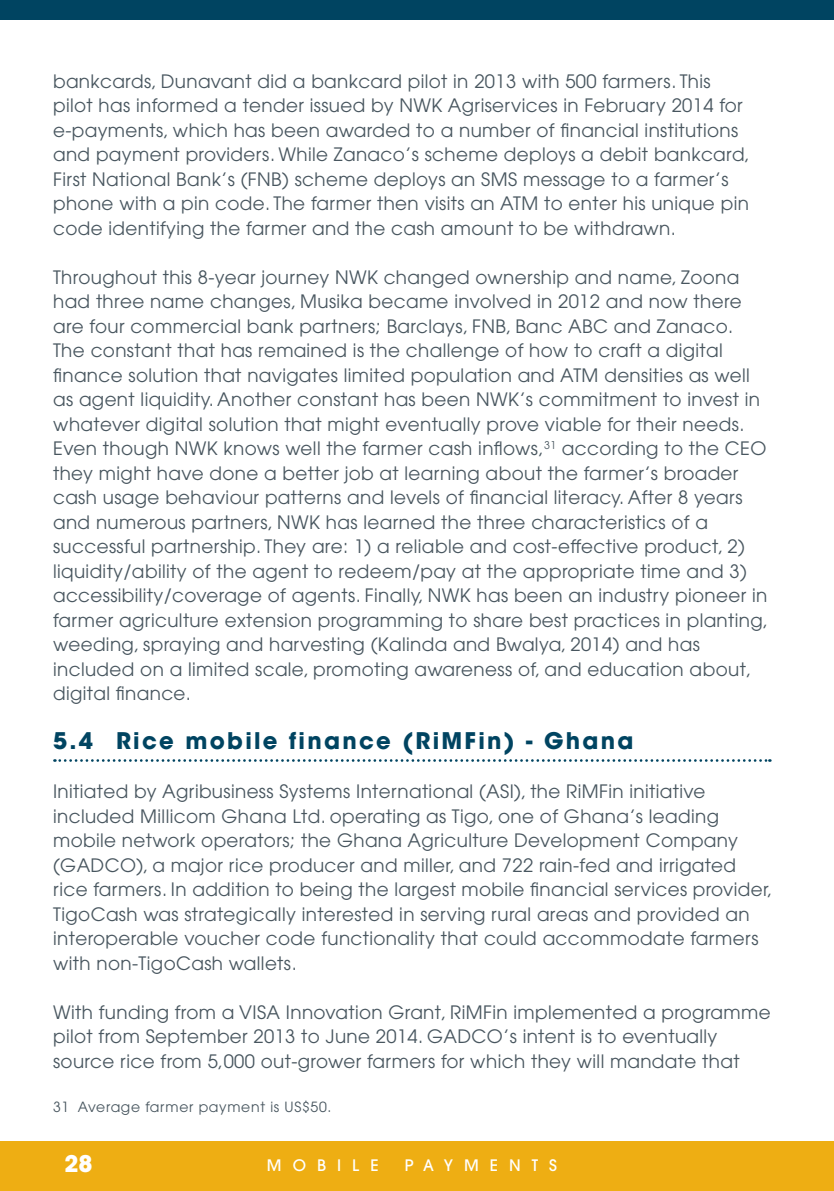
<style>
.page{position:relative;width:834px;height:1191px;background:#fff}
.page>*{position:absolute;margin:0;border:0;box-sizing:border-box;transform-origin:0 0}
.t1{font:700 22.75px "ITC Avant Garde Std";letter-spacing:.1em;color:#004461}
.t2{font:700 22.75px "ITC Avant Garde Std";color:#fff}
.t3{font:18.38px/24.5px "Avant Garde";letter-spacing:.02em;color:#48565f}
.t4{font:500 15.75px "Avant Garde";letter-spacing:.7em;color:#fff}
.t5{font:14px "Avant Garde";letter-spacing:.05em;color:#48565f}
</style>
<div class="page">
<div style="left:0;top:1141px;width:833px;height:50px;background:#eeae13"></div>
<div style="left:0;top:0;width:833px;height:20px;background:#004461"></div>
<svg style="left:54px;top:759px;width:716px;height:3px"></svg>
<p class="t3" style="left:53px;top:69px;width:698px">bankcards, Dunavant did a bankcard pilot in 2013 with 500 farmers. This pilot has informed a tender issued by NWK Agriservices in February 2014 for e-payments, which has been awarded to a number of financial institutions and payment providers. While Zanaco’s scheme deploys a debit bankcard, First National Bank’s (FNB) scheme deploys an SMS message to a farmer’s phone with a pin code. The farmer then visits an ATM to enter his unique pin code identifying the farmer and the cash amount to be withdrawn.</p>
<p class="t3" style="left:53px;top:264px;width:716px">Throughout this 8-year journey NWK changed ownership and name, Zoona had three name changes, Musika became involved in 2012 and now there are four commercial bank partners; Barclays, FNB, Banc ABC and Zanaco.<br>The constant that has remained is the challenge of how to craft a digital finance solution that navigates limited population and ATM densities as well as agent liquidity. Another constant has been NWK’s commitment to invest in whatever digital solution that might eventually prove viable for their needs.<br>Even though NWK knows well the farmer cash inflows,<sup>31</sup> according to the CEO they might have done a better job at learning about the farmer’s broader cash usage behaviour patterns and levels of financial literacy. After 8 years and numerous partners, NWK has learned the three characteristics of a successful partnership. They are: 1) a reliable and cost-effective product, 2) liquidity/ability of the agent to redeem/pay at the appropriate time and 3) accessibility/coverage of agents. Finally, NWK has been an industry pioneer in farmer agriculture extension programming to share best practices in planting, weeding, spraying and harvesting (Kalinda and Bwalya, 2014) and has included on a limited scale, promoting awareness of, and education about, digital finance.</p>
<p class="t1" style="left:53px;top:726px;width:581px">5.4 Rice mobile finance (RiMFin) - Ghana</p>
<p class="t3" style="left:53px;top:779px;width:721px">Initiated by Agribusiness Systems International (ASI), the RiMFin initiative included Millicom Ghana Ltd. operating as Tigo, one of Ghana’s leading mobile network operators; the Ghana Agriculture Development Company (GADCO), a major rice producer and miller, and 722 rain-fed and irrigated rice farmers. In addition to being the largest mobile financial services provider, TigoCash was strategically interested in serving rural areas and provided an interoperable voucher code functionality that could accommodate farmers with non-TigoCash wallets.</p>
<p class="t3" style="left:53px;top:999px;width:719px">With funding from a VISA Innovation Grant, RiMFin implemented a programme pilot from September 2013 to June 2014. GADCO’s intent is to eventually source rice from 5,000 out-grower farmers for which they will mandate that</p>
<p class="t5" style="left:53px;top:1098px;width:280px">31 Average farmer payment is US$50.</p>
<p class="t2" style="left:64px;top:1149px;width:30px">28</p>
<p class="t4" style="left:267px;top:1155px;width:113px">MOBILE</p>
<p class="t4" style="left:405px;top:1155px;width:154px">PAYM ENTS</p>
</div>
